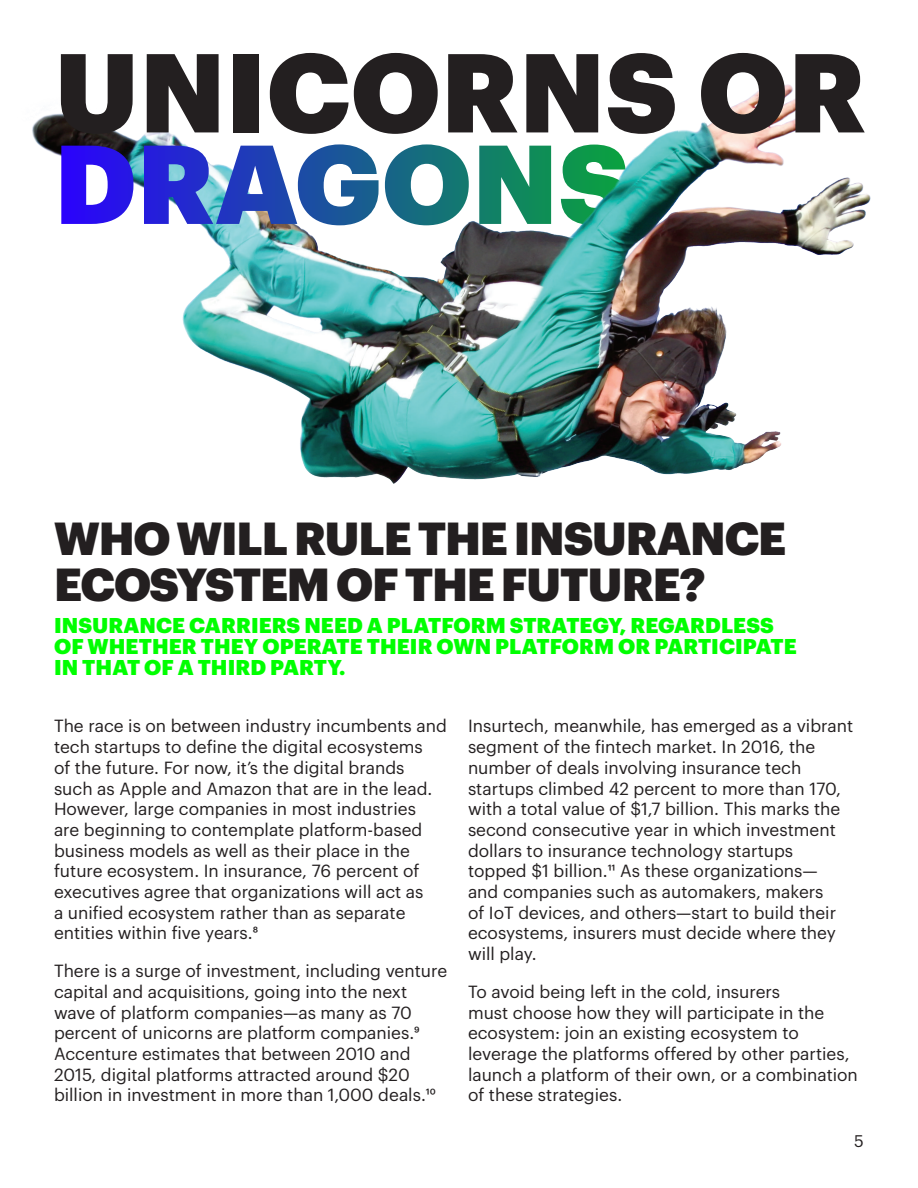
<style>
.page{position:relative;width:918px;height:1188px;background:#fff}
.page>*{position:absolute;margin:0;border:0;box-sizing:border-box;transform-origin:0 0}
.Heading{font:900 109.5px/91.5px "Graphik";letter-spacing:.005em;color:#231f20}
.Heading-2{font:900 45.3px/46.5px "Graphik";letter-spacing:-.025em;color:#231f20}
.Heading-3{font:900 21px/21px "Graphik";letter-spacing:.005em;color:#0f0}
.Body_Copy{font:17.25px/20.7px "Graphik";color:#231f20}
.t1{font:16.5px "Graphik";color:#231f20}
.s1{color:#fff}
</style>
<div class="page">
<img style="left:32px;top:81px;width:839px;height:403px">
<img style="left:571px;top:126px;width:106px;height:111px">
<p class="Heading" style="left:54px;top:37px;width:813px">UNICORNS OR<br><span class="s1">DRAGONS</span></p>
<p class="Heading-2" style="left:54px;top:511px;width:734px">WHO WILL RULE THE INSURANCE<br>ECOSYSTEM OF THE FUTURE?</p>
<p class="Heading-3" style="left:54px;top:613px;width:744px">INSURANCE CARRIERS NEED A PLATFORM STRATEGY, REGARDLESS<br>OF WHETHER THEY OPERATE THEIR OWN PLATFORM OR PARTICIPATE<br>IN THAT OF A THIRD PARTY.</p>
<p class="Body_Copy" style="left:54px;top:714px;width:394px">The race is on between industry incumbents and tech startups to define the digital ecosystems<br>of the future. For now, it’s the digital brands such as Apple and Amazon that are in the lead.<br>However, large companies in most industries<br>are beginning to contemplate platform-based business models as well as their place in the future ecosystem. In insurance, 76 percent of executives agree that organizations will act as<br>a unified ecosystem rather than as separate entities within five years.8</p>
<p class="Body_Copy" style="left:54px;top:959px;width:395px">There is a surge of investment, including venture capital and acquisitions, going into the next wave of platform companies—as many as 70 percent of unicorns are platform companies.9<br>Accenture estimates that between 2010 and 2015, digital platforms attracted around $20 billion in investment in more than 1,000 deals.10</p>
<p class="Body_Copy" style="left:468px;top:714px;width:387px">Insurtech, meanwhile, has emerged as a vibrant segment of the fintech market. In 2016, the number of deals involving insurance tech startups climbed 42 percent to more than 170, with a total value of $1,7 billion. This marks the second consecutive year in which investment dollars to insurance technology startups topped $1 billion.11 As these organizations—<br>and companies such as automakers, makers<br>of IoT devices, and others—start to build their ecosystems, insurers must decide where they will play.</p>
<p class="Body_Copy" style="left:468px;top:980px;width:391px">To avoid being left in the cold, insurers<br>must choose how they will participate in the ecosystem: join an existing ecosystem to leverage the platforms offered by other parties, launch a platform of their own, or a combination of these strategies.</p>
<p class="t1" style="left:854px;top:1129px;width:11px">5</p>
</div>
